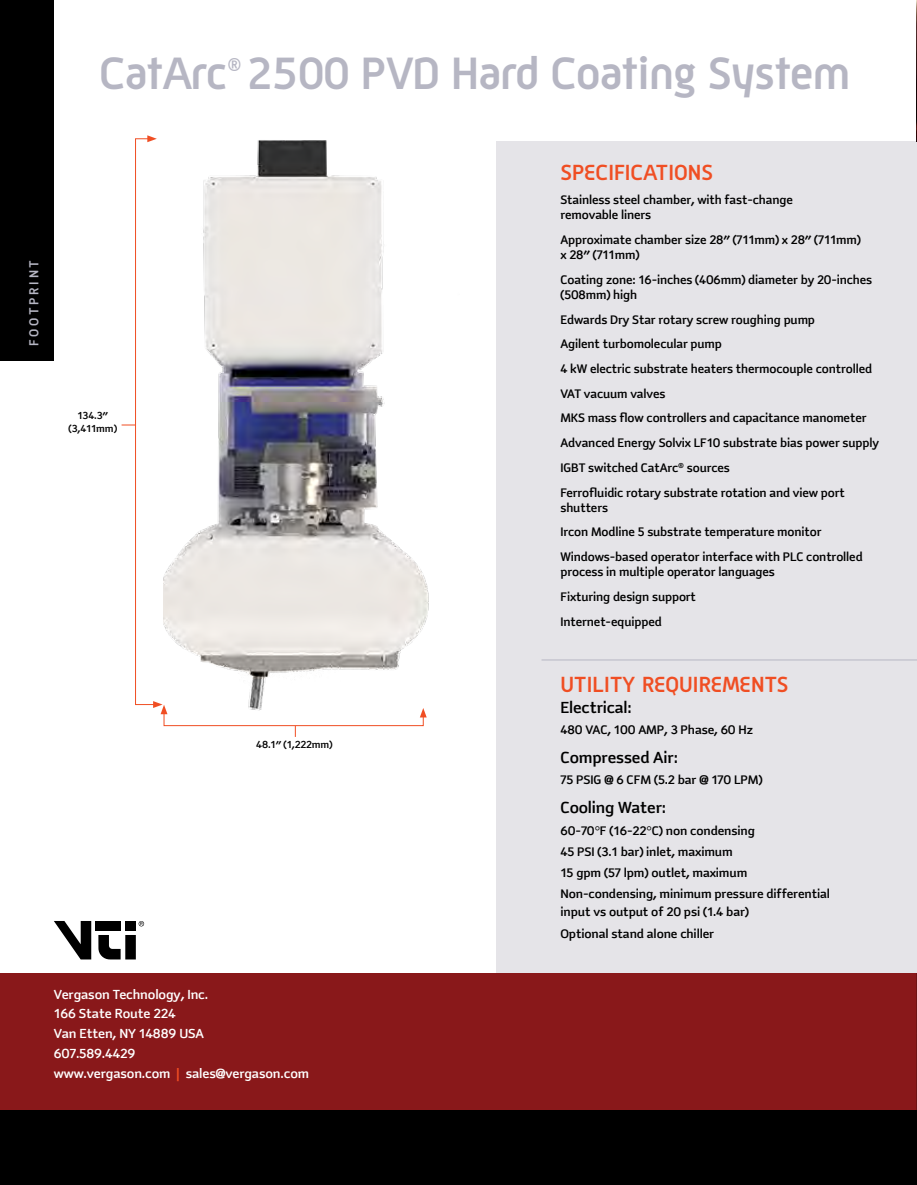
<style>
.page{position:relative;width:917px;height:1185px;background:#fff}
.page>*{position:absolute;margin:0;border:0;box-sizing:border-box;transform-origin:0 0}
.t1{font:700 46.5px "Mic 32";letter-spacing:-.02em;color:#b6b6c3}
.t2{font:700 22.5px "Mic 32";color:#f04e23}
.t3{font:500 16.5px "Anomoly";letter-spacing:-.01em;color:#000}
.t4{font:500 13.5px/19.8px "Anomoly";letter-spacing:-.01em;color:#fff}
.t5{font:700 13.5px "Mic 32";letter-spacing:.2em;color:#b6b6c3}
.t6{font:500 12.75px/24.8px "Anomoly";letter-spacing:-.01em;color:#000}
.t7{font:500 10.5px/12.9px "Anomoly";letter-spacing:-.01em;color:#000;text-align:center}
.s1{color:#f04e23}
</style>
<div class="page">
<div style="left:0;top:0;width:54px;height:361px;background:#000"></div>
<div style="left:496px;top:141px;width:421px;height:831px;background:#e5e4e8"></div>
<hr style="left:541px;top:659px;width:376px;height:1px;background:#b6b6c3">
<img style="left:916px;top:0;width:1px;height:142px">
<div style="left:0;top:973px;width:917px;height:137px;background:#89181a"></div>
<div style="left:125px;top:921px;width:11px;height:9px;background:#000"></div>
<div style="left:125px;top:935px;width:11px;height:24px;background:#000"></div>
<svg style="left:139px;top:921px;width:5px;height:5px"></svg>
<div style="left:96px;top:921px;width:25px;height:9px;background:#000"></div>
<svg style="left:54px;top:921px;width:37px;height:38px"></svg>
<svg style="left:98px;top:935px;width:23px;height:24px"></svg>
<svg style="left:122px;top:135px;width:305px;height:602px"></svg>
<div style="left:0;top:1110px;width:917px;height:74px;background:#000"></div>
<h1 class="t1" style="left:99px;top:45px;width:752px">CatArc<sup>®</sup> 2500 PVD Hard Coating System</h1>
<p class="t5" style="left:26px;top:346px;width:87px;rotate:-90deg">FOOTPRINT</p>
<p class="t7" style="left:68px;top:409px;width:50px">134.3” (3,411mm)</p>
<p class="t7" style="left:256px;top:738px;width:78px">48.1” (1,222mm)</p>
<p class="t4" style="left:54px;top:984px;width:257px">Vergason Technology, Inc.<br>166 State Route 224<br>Van Etten, NY 14889 USA<br>607.589.4429<br>www.vergason.com <span class="s1">|</span> sales@vergason.com</p>
<h2 class="t2" style="left:560px;top:158px;width:154px">SPECIFICATIONS</h2>
<p class="t6" style="left:560px;top:193px;width:234px;line-height:15px">Stainless steel chamber, with fast-change removable liners</p>
<p class="t6" style="left:560px;top:232px;width:302px;line-height:15px">Approximate chamber size 28” (711mm) x 28” (711mm) x 28” (711mm)</p>
<p class="t6" style="left:560px;top:272px;width:313px;line-height:15px">Coating zone: 16-inches (406mm) diameter by 20-inches (508mm) high</p>
<p class="t6" style="left:560px;top:307px;width:320px">Edwards Dry Star rotary screw roughing pump<br>Agilent turbomolecular pump<br>4 kW electric substrate heaters thermocouple controlled VAT vacuum valves<br>MKS mass flow controllers and capacitance manometer Advanced Energy Solvix LF10 substrate bias power supply IGBT switched CatArc<sup>®</sup> sources<br>Ferrofluidic rotary substrate rotation and view port</p>
<p class="t6" style="left:560px;top:495px;width:304px">shutters<br>Ircon Modline 5 substrate temperature monitor<br>Windows-based operator interface with PLC controlled</p>
<p class="t6" style="left:560px;top:559px;width:216px">process in multiple operator languages<br>Fixturing design support<br>Internet-equipped</p>
<h2 class="t2" style="left:560px;top:670px;width:229px">UTILITY REQUIREMENTS</h2>
<p class="t3" style="left:560px;top:698px;width:73px">Electrical:</p>
<p class="t6" style="left:560px;top:717px;width:194px">480 VAC, 100 AMP, 3 Phase, 60 Hz</p>
<p class="t3" style="left:560px;top:748px;width:119px">Compressed Air:</p>
<p class="t6" style="left:560px;top:768px;width:204px">75 PSIG @ 6 CFM (5.2 bar @ 170 LPM)</p>
<p class="t3" style="left:560px;top:798px;width:107px">Cooling Water:</p>
<p class="t6" style="left:560px;top:820px;width:271px;line-height:21.3px">60-70°F (16-22°C) non condensing<br>45 PSI (3.1 bar) inlet, maximum<br>15 gpm (57 lpm) outlet, maximum Non-condensing, minimum pressure differential</p>
<p class="t6" style="left:560px;top:901px;width:190px;line-height:21.3px">input vs output of 20 psi (1.4 bar)<br>Optional stand alone chiller</p>
</div>
